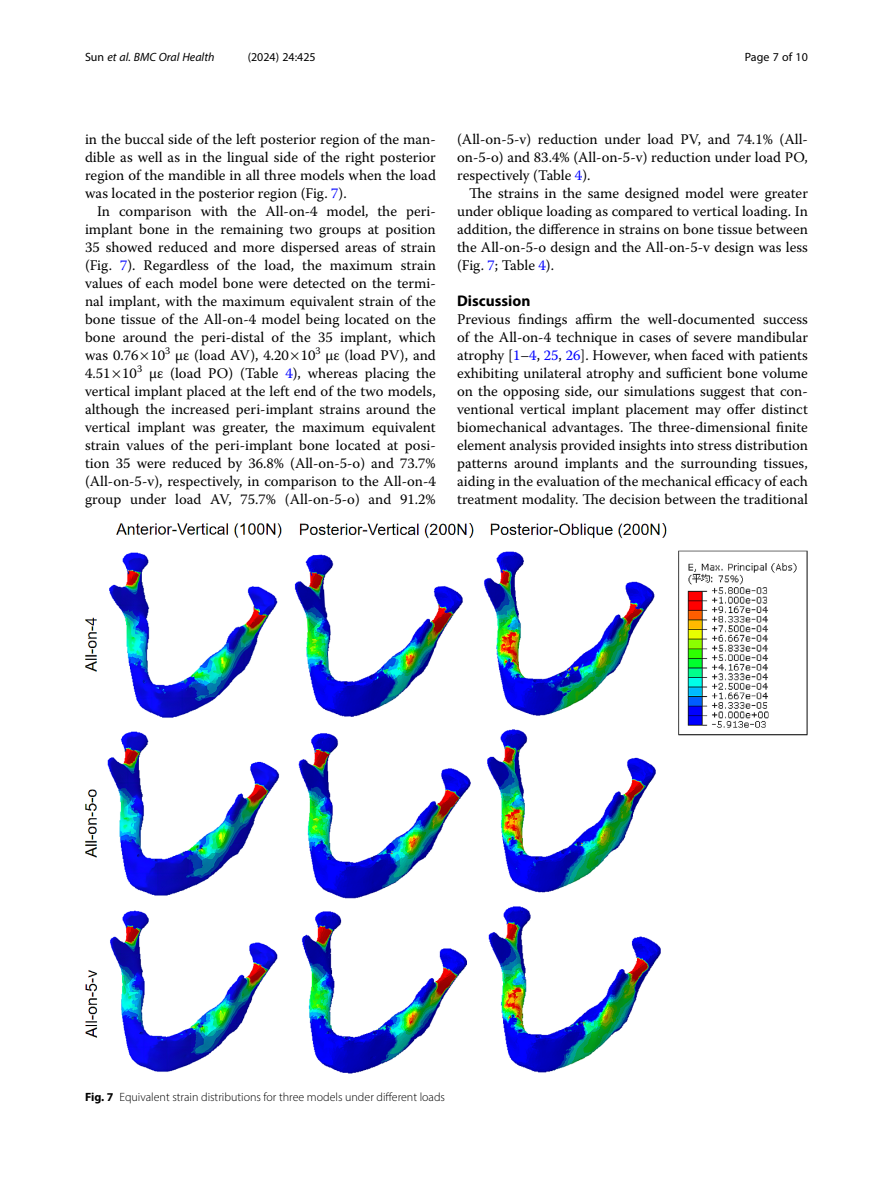
<style>
.page{position:relative;width:893px;height:1191px;background:#fff}
.page>*{position:absolute;margin:0;border:0;box-sizing:border-box;transform-origin:0 0}
.Head_1{font:700 15.45px "Myriad Pro";color:#000}
.Body_Text_Indent{font:14.7px/18px "Warnock Pro";color:#000;text-align:justify}
.Body_Text{font:14.7px/18px "Warnock Pro";color:#000;text-align:justify}
.Figure_Caption{font:300 12px "Myriad Pro";color:#000}
.t1{font:italic 12px "Myriad Pro";color:#000}
.t2{font:12px "Myriad Pro";color:#000}
.s1{font-style:normal}
.s2{color:#00f}
.s3{font-weight:700}
</style>
<div class="page">
<img style="left:85px;top:523px;width:723px;height:551px">
<p class="t1" style="left:85px;top:50px;width:131px"><span class="s1">Sun</span> et al. BMC Oral Health</p>
<p class="t2" style="left:248px;top:50px;width:70px">(2024) 24:425</p>
<p class="t2" style="left:745px;top:50px;width:65px">Page 7 of 10</p>
<p class="Body_Text" style="left:85px;top:130px;width:352px">in the buccal side of the left posterior region of the man&shy;dible as well as in the lingual side of the right posterior region of the mandible in all three models when the load was located in the posterior region (Fig. <span class="s2">7</span>).</p>
<p class="Body_Text_Indent" style="left:85px;top:202px;width:352px;text-indent:12px">In comparison with the All-on-4 model, the peri&shy;implant bone in the remaining two groups at position 35 showed reduced and more dispersed areas of strain (Fig. <span class="s2">7</span>). Regardless of the load, the maximum strain values of each model bone were detected on the termi&shy;nal implant, with the maximum equivalent strain of the bone tissue of the All-on-4 model being located on the bone around the peri-distal of the 35 implant, which was 0.76 10<sup>3</sup> µε (load AV), 4.20 10<sup>3</sup> µε (load PV), and 4.51 10<sup>3</sup> µε (load PO) (Table <span class="s2">4</span>), whereas placing the vertical implant placed at the left end of the two models, although the increased peri-implant strains around the vertical implant was greater, the maximum equivalent strain values of the peri-implant bone located at posi&shy;tion 35 were reduced by 36.8% (All-on-5-o) and 73.7% (All-on-5-v), respectively, in comparison to the All-on-4 group under load AV, 75.7% (All-on-5-o) and 91.2%</p>
<p class="Body_Text_Indent" style="left:457px;top:130px;width:352px">(All-on-5-v) reduction under load PV, and 74.1% (All&shy;on-5-o) and 83.4% (All-on-5-v) reduction under load PO, respectively (Table <span class="s2">4</span>).</p>
<p class="Body_Text_Indent" style="left:457px;top:184px;width:352px;text-indent:12px">The strains in the same designed model were greater under oblique loading as compared to vertical loading. In addition, the difference in strains on bone tissue between the All-on-5-o design and the All-on-5-v design was less (Fig. <span class="s2">7</span>; Table <span class="s2">4</span>).</p>
<p class="Head_1" style="left:457px;top:291px;width:75px">Discussion</p>
<p class="Body_Text" style="left:457px;top:310px;width:352px">Previous findings affirm the well-documented success of the All-on-4 technique in cases of severe mandibular atrophy [<span class="s2">1</span>–<span class="s2">4</span>, <span class="s2">25</span>, <span class="s2">26</span>]. However, when faced with patients exhibiting unilateral atrophy and sufficient bone volume on the opposing side, our simulations suggest that con&shy;ventional vertical implant placement may offer distinct biomechanical advantages. The three-dimensional finite element analysis provided insights into stress distribution patterns around implants and the surrounding tissues, aiding in the evaluation of the mechanical efficacy of each treatment modality. The decision between the traditional</p>
<p class="Figure_Caption" style="left:85px;top:1089px;width:361px"><span class="s3">Fig. 7</span> Equivalent strain distributions for three models under different loads</p>
</div>
